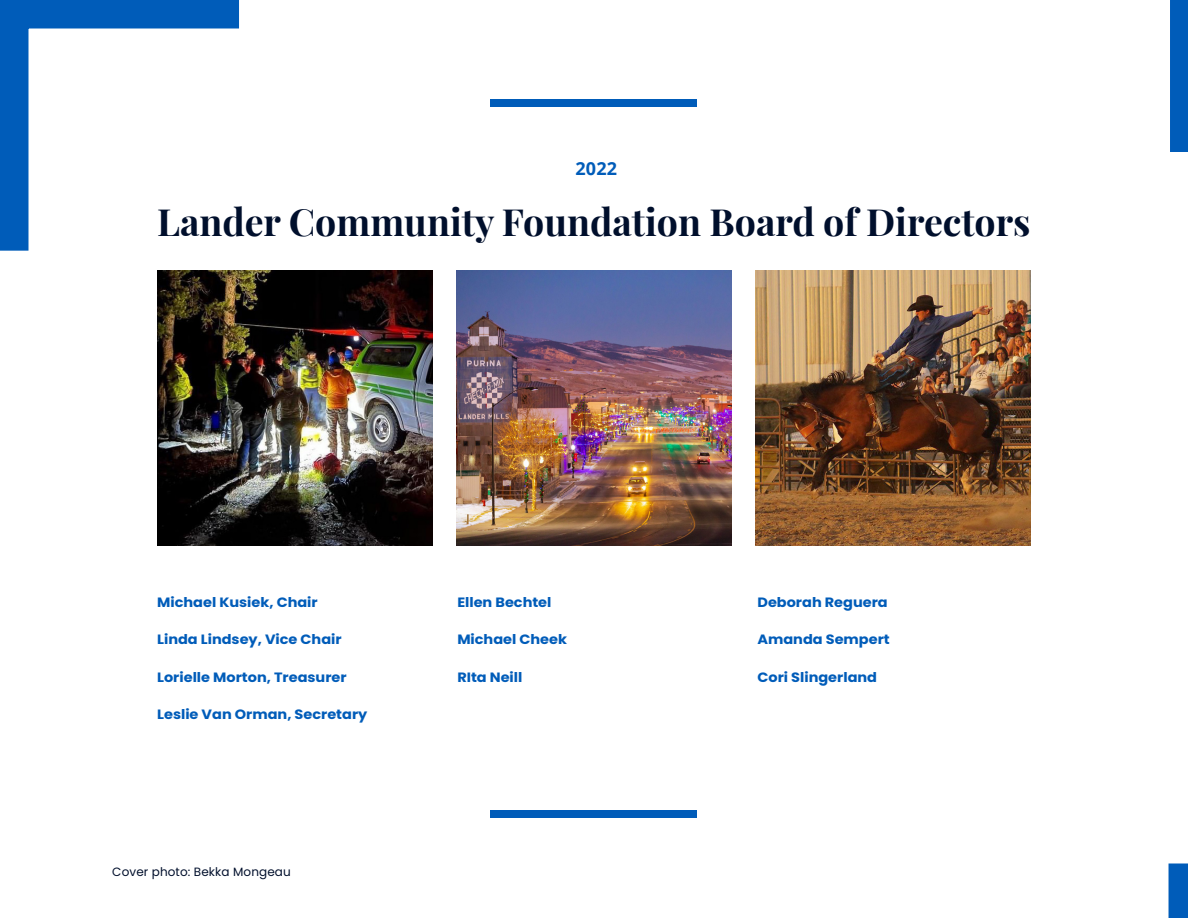
<style>
.page{position:relative;width:1188px;height:918px;background:#fff}
.page>*{position:absolute;margin:0;border:0;box-sizing:border-box;transform-origin:0 0}
.t1{font:700 37.5px "Playfair Display";color:#000f2c}
.t2{font:700 18px "Open Sans";color:#005cb9}
.Body{font:700 13.5px "Poppins";color:#005cb9;scale:1.07 1}
.Body_-_Small{font:12px "Poppins";letter-spacing:.01em;color:#000f2c}
</style>
<div class="page">
<img style="left:157px;top:270px;width:276px;height:275px">
<img style="left:456px;top:270px;width:276px;height:275px">
<img style="left:755px;top:270px;width:276px;height:275px">
<div style="left:491px;top:99px;width:206px;height:7px;background:#005cb9"></div>
<div style="left:491px;top:811px;width:206px;height:7px;background:#005cb9"></div>
<div style="left:1170px;top:0;width:18px;height:152px;background:#005cb9"></div>
<div style="left:1169px;top:863px;width:19px;height:55px;background:#005cb9"></div>
<svg style="left:0;top:0;width:281px;height:293px"></svg>
<p class="t2" style="left:576px;top:156px;width:43px">2022</p>
<p class="t1" style="left:157px;top:192px;width:875px">Lander Community Foundation Board of Directors</p>
<p class="Body" style="left:157px;top:594px;width:152px">Michael Kusiek, Chair</p>
<p class="Body" style="left:157px;top:632px;width:174px">Linda Lindsey, Vice Chair</p>
<p class="Body" style="left:157px;top:669px;width:179px">Lorielle Morton, Treasurer</p>
<p class="Body" style="left:157px;top:707px;width:198px">Leslie Van Orman, Secretary</p>
<p class="Body_-_Small" style="left:112px;top:865px;width:180px">Cover photo: Bekka Mongeau</p>
<p class="Body" style="left:457px;top:594px;width:90px">Ellen Bechtel</p>
<p class="Body" style="left:457px;top:632px;width:104px">Michael Cheek</p>
<p class="Body" style="left:457px;top:669px;width:62px">RIta Neill</p>
<p class="Body" style="left:757px;top:594px;width:123px">Deborah Reguera</p>
<p class="Body" style="left:757px;top:632px;width:125px">Amanda Sempert</p>
<p class="Body" style="left:757px;top:669px;width:113px">Cori Slingerland</p>
</div>
